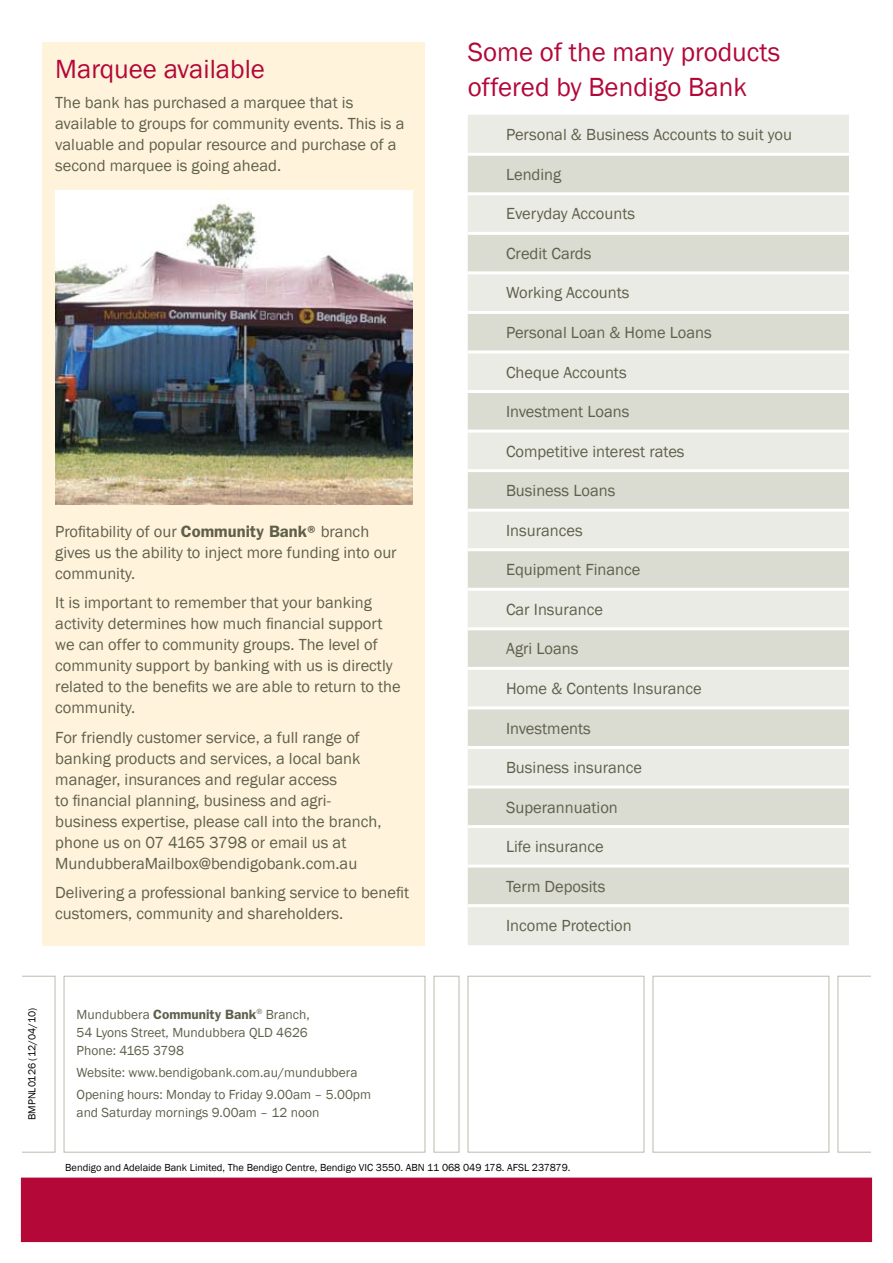
<style>
.page{position:relative;width:893px;height:1263px;background:#fff}
.page>*{position:absolute;margin:0;border:0;box-sizing:border-box;transform-origin:0 0}
.t1{font:27px/34.5px "Franklin Gothic";color:#b30838}
.t2{font:16.5px/21px "Franklin Gothic";color:#5f604b}
.t3{font:13.5px/18px "Franklin Gothic";color:#5f604b}
.t4{font:10.5px "Franklin Gothic";color:#000}
.s1{font-weight:600}
</style>
<div class="page">
<div style="left:43px;top:43px;width:382px;height:903px;background:#fff3dc"></div>
<div style="left:64px;top:976px;width:361px;height:176px;border:1px solid #babbac"></div>
<div style="left:468px;top:976px;width:176px;height:176px;border:1px solid #babbac"></div>
<div style="left:653px;top:976px;width:176px;height:176px;border:1px solid #babbac"></div>
<svg style="left:838px;top:976px;width:33px;height:176px"></svg>
<svg style="left:22px;top:976px;width:33px;height:176px"></svg>
<div style="left:21px;top:1178px;width:851px;height:63px;background:#b30838"></div>
<div style="left:21px;top:1178px;width:851px;height:64px;border:1px solid #b30838"></div>
<div style="left:434px;top:976px;width:25px;height:176px;border:1px solid #babbac"></div>
<div style="left:468px;top:115px;width:381px;height:830px;background:#ebebe5"></div>
<svg style="left:468px;top:156px;width:381px;height:748px;background:#e2e2da"></svg>
<hr style="left:468px;top:153px;width:384px;height:3px;background:#fff">
<hr style="left:468px;top:192px;width:384px;height:3px;background:#fff">
<hr style="left:468px;top:232px;width:384px;height:3px;background:#fff">
<hr style="left:468px;top:271px;width:384px;height:3px;background:#fff">
<hr style="left:468px;top:311px;width:384px;height:3px;background:#fff">
<hr style="left:468px;top:350px;width:384px;height:3px;background:#fff">
<hr style="left:468px;top:390px;width:384px;height:3px;background:#fff">
<hr style="left:468px;top:430px;width:384px;height:3px;background:#fff">
<hr style="left:468px;top:469px;width:384px;height:3px;background:#fff">
<hr style="left:468px;top:509px;width:384px;height:3px;background:#fff">
<hr style="left:468px;top:548px;width:384px;height:3px;background:#fff">
<hr style="left:468px;top:588px;width:384px;height:3px;background:#fff">
<hr style="left:468px;top:627px;width:384px;height:3px;background:#fff">
<hr style="left:468px;top:667px;width:384px;height:3px;background:#fff">
<hr style="left:468px;top:706px;width:384px;height:3px;background:#fff">
<hr style="left:468px;top:746px;width:384px;height:3px;background:#fff">
<hr style="left:468px;top:785px;width:384px;height:3px;background:#fff">
<hr style="left:468px;top:825px;width:384px;height:3px;background:#fff">
<hr style="left:468px;top:865px;width:384px;height:3px;background:#fff">
<hr style="left:468px;top:904px;width:384px;height:3px;background:#fff">
<img style="left:55px;top:190px;width:357px;height:315px">
<h1 class="t1" style="left:55px;top:53px;width:211px">Marquee available</h1>
<p class="t2" style="left:55px;top:92px;width:351px">The bank has purchased a marquee that is available to groups for community events. This is a valuable and popular resource and purchase of a second marquee is going ahead.</p>
<p class="t2" style="left:55px;top:521px;width:343px">Profitability of our <span class="s1">Community Bank®</span> branch gives us the ability to inject more funding into our community.</p>
<p class="t2" style="left:55px;top:592px;width:347px">It is important to remember that your banking activity determines how much financial support we can offer to community groups. The level of community support by banking with us is directly related to the benefits we are able to return to the community.</p>
<p class="t2" style="left:55px;top:727px;width:328px">For friendly customer service, a full range of banking products and services, a local bank manager, insurances and regular access<br>to financial planning, business and agri&shy;business expertise, please call into the branch, phone us on 07 4165 3798 or email us at MundubberaMailbox@bendigobank.com.au</p>
<p class="t2" style="left:55px;top:882px;width:355px">Delivering a professional banking service to benefit customers, community and shareholders.</p>
<h1 class="t1" style="left:468px;top:36px;width:314px">Some of the many products offered by Bendigo Bank</h1>
<p class="t2" style="left:506px;top:125px;width:287px">Personal &amp; Business Accounts to suit you</p>
<p class="t2" style="left:506px;top:164px;width:57px">Lending</p>
<p class="t2" style="left:506px;top:204px;width:131px">Everyday Accounts</p>
<p class="t2" style="left:506px;top:243px;width:87px">Credit Cards</p>
<p class="t2" style="left:506px;top:283px;width:125px">Working Accounts</p>
<p class="t2" style="left:506px;top:322px;width:207px">Personal Loan &amp; Home Loans</p>
<p class="t2" style="left:506px;top:362px;width:122px">Cheque Accounts</p>
<p class="t2" style="left:506px;top:401px;width:125px">Investment Loans</p>
<p class="t2" style="left:506px;top:441px;width:180px">Competitive interest rates</p>
<p class="t2" style="left:506px;top:481px;width:111px">Business Loans</p>
<p class="t2" style="left:506px;top:520px;width:78px">Insurances</p>
<p class="t2" style="left:506px;top:560px;width:136px">Equipment Finance</p>
<p class="t2" style="left:506px;top:599px;width:98px">Car Insurance</p>
<p class="t2" style="left:506px;top:639px;width:74px">Agri Loans</p>
<p class="t2" style="left:506px;top:678px;width:197px">Home &amp; Contents Insurance</p>
<p class="t2" style="left:506px;top:718px;width:86px">Investments</p>
<p class="t2" style="left:506px;top:757px;width:138px">Business insurance</p>
<p class="t2" style="left:506px;top:797px;width:113px">Superannuation</p>
<p class="t2" style="left:506px;top:836px;width:99px">Life insurance</p>
<p class="t2" style="left:506px;top:876px;width:101px">Term Deposits</p>
<p class="t2" style="left:506px;top:916px;width:127px">Income Protection</p>
<p class="t4" style="left:25px;top:1120px;width:113px;rotate:-90deg">BMPNL0126 (12/04/10)</p>
<p class="t3" style="left:77px;top:1005px;width:235px">Mundubbera <span class="s1">Community Bank</span><sup>®</sup> Branch,<br>54 Lyons Street, Mundubbera QLD 4626<br>Phone: 4165 3798</p>
<p class="t3" style="left:77px;top:1061px;width:296px;line-height:22.2px">Website: www.bendigobank.com.au/mundubbera<br>Opening hours: Monday to Friday 9.00am – 5.00pm</p>
<p class="t3" style="left:77px;top:1104px;width:244px">and Saturday mornings 9.00am – 12 noon</p>
<p class="t4" style="left:65px;top:1161px;width:507px">Bendigo and Adelaide Bank Limited, The Bendigo Centre, Bendigo VIC 3550. ABN 11 068 049 178. AFSL 237879.</p>
</div>
